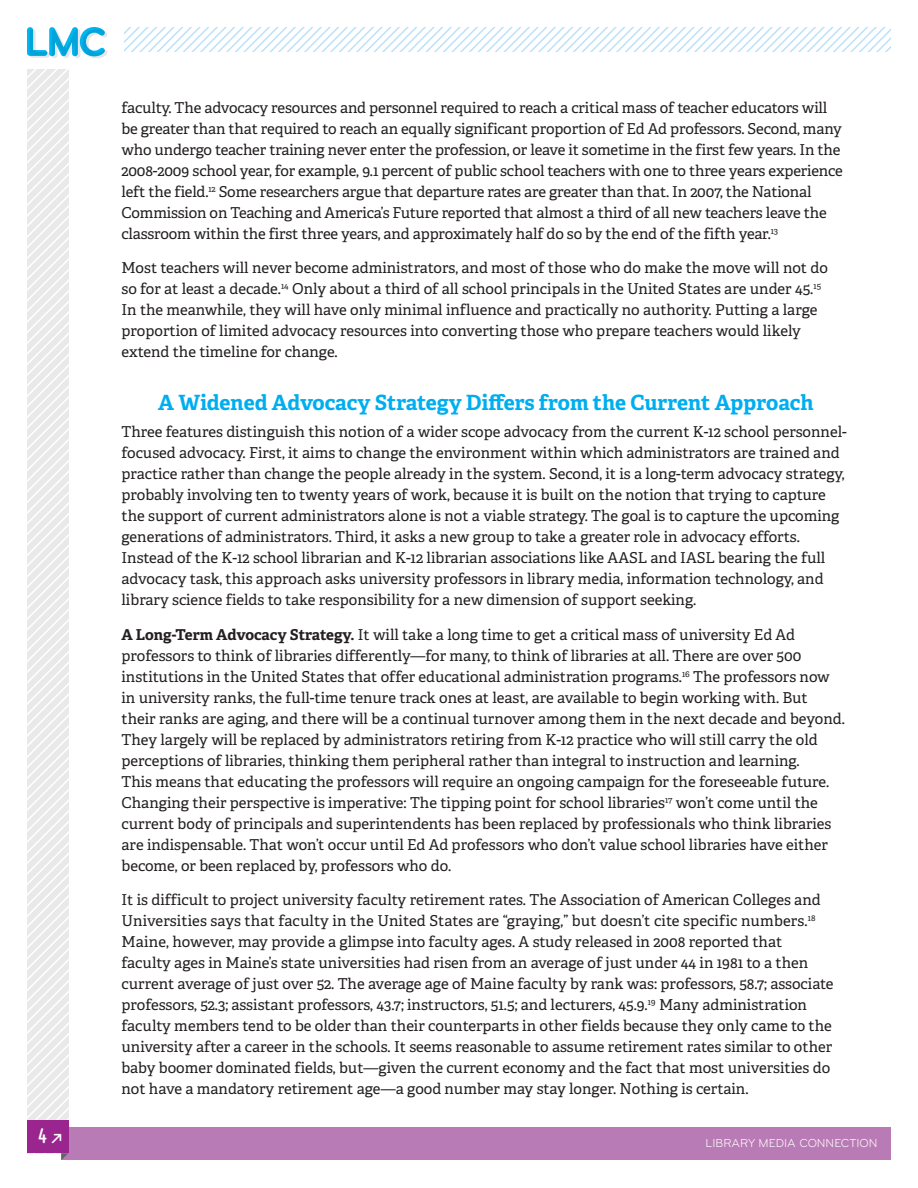
<style>
.page{position:relative;width:918px;height:1188px;background:#fff}
.page>*{position:absolute;margin:0;border:0;box-sizing:border-box;transform-origin:0 0}
.Main_Header{font:700 21px "Adelle Basic";letter-spacing:-.005em;color:#00aeef}
.t1{font:500 21px "Anchor";color:#fff}
.Main-body_Aligned_to{font:15px/21px "Adelle Basic";color:#231f20}
.t2{font:12px "Bryant";color:#fff}
.s1{font-weight:700}
.s2{font-family:"Bryant Pro"}
</style>
<div class="page">
<svg style="left:27px;top:697px;width:42px;height:430px"></svg>
<svg style="left:27px;top:69px;width:41px;height:633px"></svg>
<svg style="left:124px;top:27px;width:767px;height:25px"></svg>
<svg style="left:27px;top:27px;width:80px;height:31px"></svg>
<div style="left:61px;top:1127px;width:830px;height:33px;background:#b97bb5"></div>
<svg style="left:61px;top:1153px;width:7px;height:7px"></svg>
<div style="left:27px;top:1120px;width:41px;height:33px;background:#9a258f"></div>
<p class="Main-body_Aligned_to" style="left:122px;top:97px;width:723px">faculty. The advocacy resources and personnel required to reach a critical mass of teacher educators will be greater than that required to reach an equally significant proportion of Ed Ad professors. Second, many who undergo teacher training never enter the profession, or leave it sometime in the first few years. In the 2008-2009 school year, for example, 9.1 percent of public school teachers with one to three years experience left the field.<sup>12</sup> Some researchers argue that departure rates are greater than that. In 2007, the National Commission on Teaching and America’s Future reported that almost a third of all new teachers leave the classroom within the first three years, and approximately half do so by the end of the fifth year.<sup>13</sup></p>
<p class="Main-body_Aligned_to" style="left:122px;top:257px;width:708px">Most teachers will never become administrators, and most of those who do make the move will not do so for at least a decade.<sup>14</sup> Only about a third of all school principals in the United States are under 45.<sup>15<br></sup>In the meanwhile, they will have only minimal influence and practically no authority. Putting a large proportion of limited advocacy resources into converting those who prepare teachers would likely extend the timeline for change.</p>
<p class="Main_Header" style="left:158px;top:389px;width:657px">A Widened Advocacy Strategy Differs from the Current Approach</p>
<p class="Main-body_Aligned_to" style="left:122px;top:422px;width:727px">Three features distinguish this notion of a wider scope advocacy from the current K-12 school personnel&shy;focused advocacy. First, it aims to change the environment within which administrators are trained and practice rather than change the people already in the system. Second, it is a long-term advocacy strategy, probably involving ten to twenty years of work, because it is built on the notion that trying to capture the support of current administrators alone is not a viable strategy. The goal is to capture the upcoming generations of administrators. Third, it asks a new group to take a greater role in advocacy efforts.<br>Instead of the K-12 school librarian and K-12 librarian associations like AASL and IASL bearing the full advocacy task, this approach asks university professors in library media, information technology, and library science fields to take responsibility for a new dimension of support seeking.</p>
<p class="Main-body_Aligned_to" style="left:122px;top:624px;width:725px"><span class="s1">A Long-Term Advocacy Strategy.</span> It will take a long time to get a critical mass of university Ed Ad professors to think of libraries differently—for many, to think of libraries at all. There are over 500 institutions in the United States that offer educational administration programs.<sup>16</sup> The professors now in university ranks, the full-time tenure track ones at least, are available to begin working with. But their ranks are aging, and there will be a continual turnover among them in the next decade and beyond.<br>They largely will be replaced by administrators retiring from K-12 practice who will still carry the old perceptions of libraries, thinking them peripheral rather than integral to instruction and learning.<br>This means that educating the professors will require an ongoing campaign for the foreseeable future.<br>Changing their perspective is imperative: The tipping point for school libraries<sup>17</sup> won’t come until the current body of principals and superintendents has been replaced by professionals who think libraries are indispensable. That won’t occur until Ed Ad professors who don’t value school libraries have either become, or been replaced by, professors who do.</p>
<p class="Main-body_Aligned_to" style="left:121px;top:890px;width:714px">It is difficult to project university faculty retirement rates. The Association of American Colleges and Universities says that faculty in the United States are “graying,” but doesn’t cite specific numbers.<sup>18<br></sup>Maine, however, may provide a glimpse into faculty ages. A study released in 2008 reported that faculty ages in Maine’s state universities had risen from an average of just under 44 in 1981 to a then current average of just over 52. The average age of Maine faculty by rank was: professors, 58.7; associate professors, 52.3; assistant professors, 43.7; instructors, 51.5; and lecturers, 45.9.<sup>19</sup> Many administration faculty members tend to be older than their counterparts in other fields because they only came to the university after a career in the schools. It seems reasonable to assume retirement rates similar to other baby boomer dominated fields, but—given the current economy and the fact that most universities do not have a mandatory retirement age—a good number may stay longer. Nothing is certain.</p>
<h1 class="t1" style="left:39px;top:1124px;width:26px">4 <span class="s2">l</span></h1>
<p class="t2" style="left:706px;top:1136px;width:173px">LIBRARY MEDIA CONNECTION</p>
</div>
